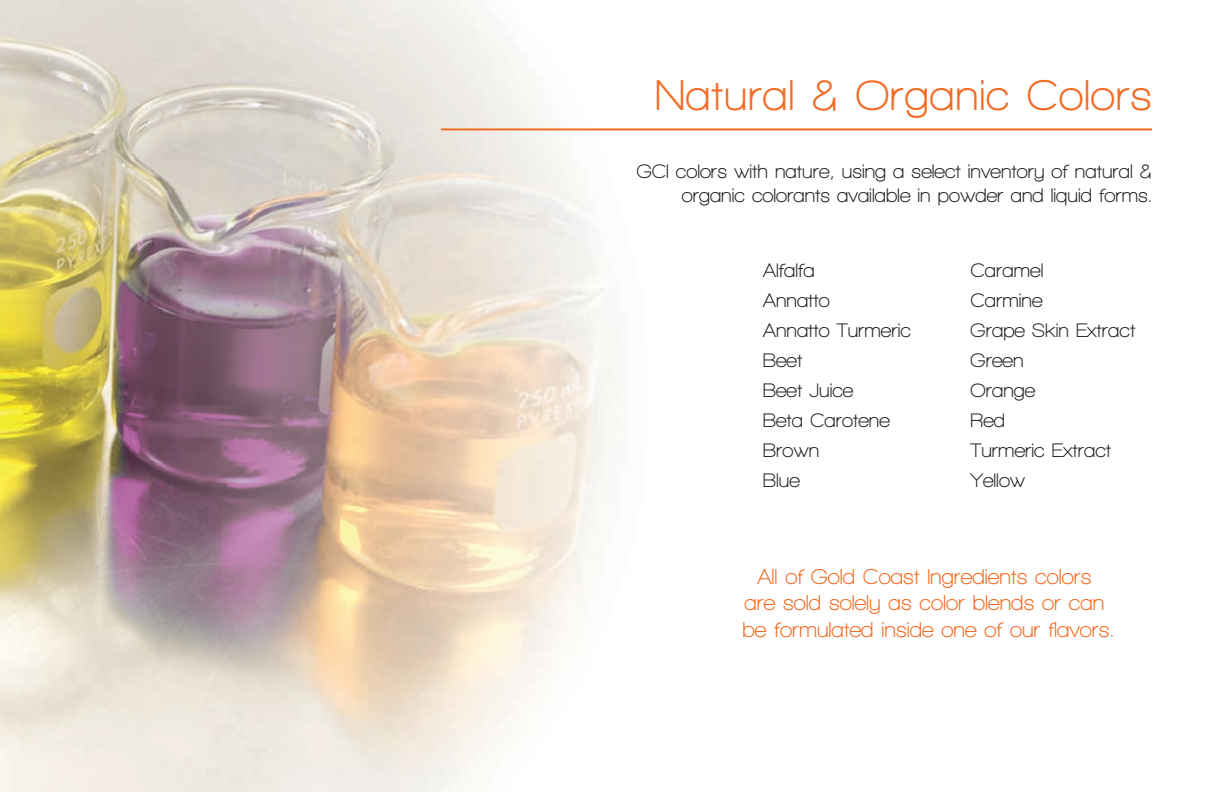
<style>
.page{position:relative;width:1224px;height:792px;background:#fff}
.page>*{position:absolute;margin:0;border:0;box-sizing:border-box;transform-origin:0 0}
.t1{font:700 44px "Walkway";letter-spacing:.02em;color:#f36b23}
.t2{font:700 22px/26.4px "Walkway";color:#f36b23;text-align:center}
.t3{font:700 20px/30px "Walkway";color:#231f20}
</style>
<div class="page">
<img style="left:0;top:0;width:651px;height:792px">
<hr style="left:441px;top:128px;width:711px;height:2px;background:#f36b23">
<h1 class="t1" style="left:655px;top:72px;width:498px">Natural &amp; Organic Colors</h1>
<p class="t3" style="left:637px;top:159px;width:517px;line-height:24px;text-align:right">GCI colors with nature, using a select inventory of natural &amp; organic colorants available in powder and liquid forms.</p>
<p class="t3" style="left:763px;top:255px;width:149px">Alfalfa<br>Annatto<br>Annatto Turmeric<br>Beet<br>Beet Juice<br>Beta Carotene<br>Brown<br>Blue</p>
<p class="t3" style="left:971px;top:255px;width:166px">Caramel<br>Carmine<br>Grape Skin Extract<br>Green<br>Orange<br>Red<br>Turmeric Extract<br>Yellow</p>
<p class="t2" style="left:742px;top:563px;width:373px">All of Gold Coast Ingredients colors<br>are sold solely as color blends or can be formulated inside one of our flavors.</p>
</div>
